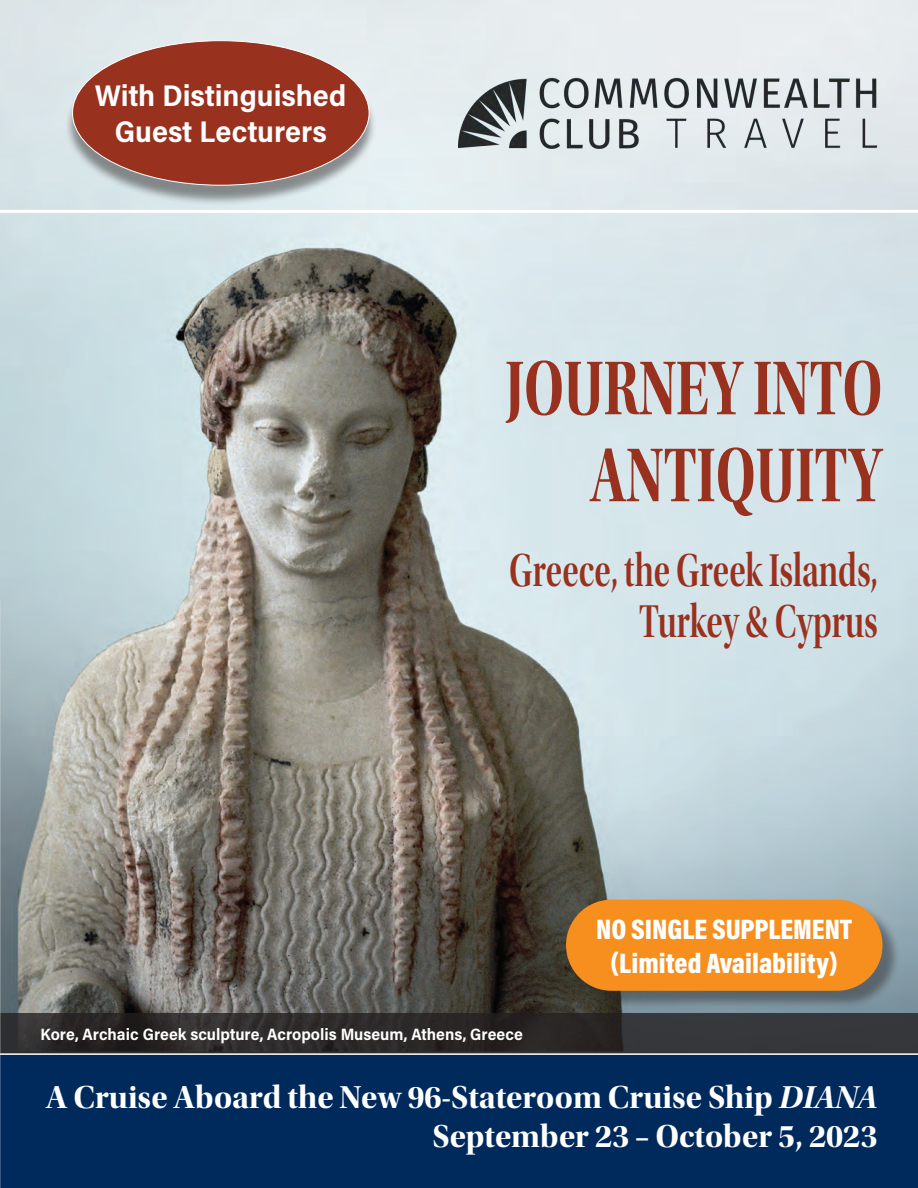
<style>
.page{position:relative;width:918px;height:1188px;background:#fff}
.page>*{position:absolute;margin:0;border:0;box-sizing:border-box;transform-origin:0 0}
.t1{font:79.5px/87px "Utopia Std Bold Disp";color:#99311f;text-align:right;scale:.7 1}
.t2{font:48px/51px "Utopia Std Semibold Disp";color:#99311f;text-align:right;scale:.7 1}
.t3{font:33px "Utopia Std Bold Disp";color:#fff}
.t4{font:30px "Acumin Variable Concept";color:#fff}
.t5{font:28.5px "Acumin Variable Concept";color:#fff}
.t6{font:16.5px "Acumin Variable Concept";color:#fff}
.s1{font-family:"Utopia Std Bold Disp It"}
</style>
<div class="page">
<img style="left:0;top:0;width:918px;height:1013px">
<div style="left:0;top:1056px;width:918px;height:132px;background:#00295c"></div>
<svg style="left:1px;top:1013px;width:917px;height:43px;background:#2e2d2e"></svg>
<hr style="left:0;top:1053px;width:918px;height:2px;background:#fff">
<div style="left:65px;top:46px;width:312px;height:160px;background:#231f20;opacity:.48"></div>
<div style="left:73px;top:41px;width:296px;height:144px;background:#99311f;border-radius:50%"></div>
<hr style="left:0;top:210px;width:918px;height:3px;background:#fff">
<div style="left:568px;top:902px;width:333px;height:107px;background:#231f20;opacity:.44"></div>
<div style="left:566px;top:900px;width:317px;height:91px;background:#f68f1e;border-radius:46px"></div>
<img style="left:458px;top:77px;width:420px;height:72px">
<img style="left:0;top:601px;width:1px;height:587px">
<p class="t4" style="left:95px;top:75px;width:253px">With Distinguished</p>
<p class="t4" style="left:115px;top:111px;width:214px">Guest Lecturers</p>
<p class="t1" style="left:505px;top:346px;width:540px">JOURNEY INTO<br>ANTIQUITY</p>
<p class="t2" style="left:509px;top:545px;width:528px">Greece, the Greek Islands,<br>Turkey &amp; Cyprus</p>
<p class="t5" style="left:596px;top:909px;width:258px">NO SINGLE SUPPLEMENT</p>
<p class="t5" style="left:610px;top:943px;width:229px">(Limited Availability)</p>
<p class="t6" style="left:40px;top:1023px;width:484px">Kore, Archaic Greek sculpture, Acropolis Museum, Athens, Greece</p>
<p class="t3" style="left:46px;top:1078px;width:833px">A Cruise Aboard the New 96-Stateroom Cruise Ship <span class="s1">DIANA</span></p>
<p class="t3" style="left:433px;top:1118px;width:446px">September 23 – October 5, 2023</p>
</div>
